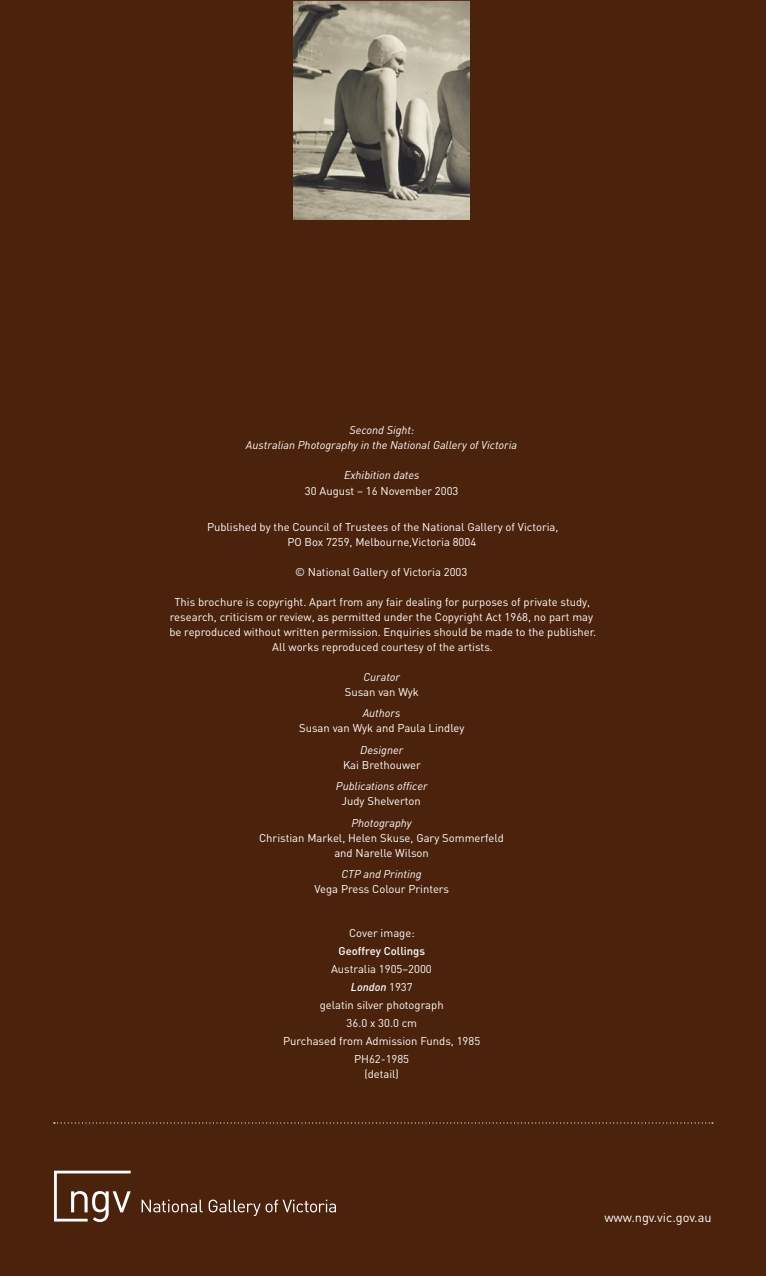
<style>
.page{position:relative;width:766px;height:1276px;background:#fff}
.page>*{position:absolute;margin:0;border:0;box-sizing:border-box;transform-origin:0 0}
.t1{font:12.75px "DIN";color:#fff}
.t2{font:11.25px/15px "DIN";color:#fff;text-align:center}
.body__REV{font:italic 11.25px/15px "DIN";color:#fff;text-align:center}
.s1{font-style:italic}
.s2{font-style:normal}
.s3{font-weight:500}
.s4{font-weight:500;font-style:italic}
</style>
<div class="page">
<div style="left:0;top:0;width:765px;height:1276px;background:#4b220c"></div>
<svg style="left:54px;top:1170px;width:77px;height:52px"></svg>
<svg style="left:141px;top:1199px;width:195px;height:17px"></svg>
<img style="left:293px;top:2px;width:177px;height:218px">
<svg style="left:54px;top:1122px;width:658px;height:1px"></svg>
<p class="body__REV" style="left:246px;top:423px;width:272px">Second Sight:<br>Australian Photography in the National Gallery of Victoria</p>
<p class="t2" style="left:305px;top:468px;width:155px"><span class="s1">Exhibition dates<br></span>30 August – 16 November 2003</p>
<p class="t2" style="left:207px;top:519px;width:353px">Published by the Council of Trustees of the National Gallery of Victoria,</p>
<p class="t2" style="left:287px;top:534px;width:190px">PO Box 7259, Melbourne,Victoria 8004</p>
<p class="t2" style="left:295px;top:564px;width:174px">© National Gallery of Victoria 2003</p>
<p class="t2" style="left:169px;top:594px;width:428px">This brochure is copyright. Apart from any fair dealing for purposes of private study, research, criticism or review, as permitted under the Copyright Act 1968, no part may be reproduced without written permission. Enquiries should be made to the publisher.<br>All works reproduced courtesy of the artists.</p>
<p class="t2" style="left:344px;top:669px;width:76px"><span class="s1">Curator<br></span>Susan van Wyk</p>
<p class="t2" style="left:299px;top:705px;width:167px"><span class="s1">Authors<br></span>Susan van Wyk and Paula Lindley</p>
<p class="t2" style="left:343px;top:742px;width:79px"><span class="s1">Designer<br></span>Kai Brethouwer</p>
<p class="body__REV" style="left:336px;top:778px;width:93px">Publications officer<br><span class="s2">Judy Shelverton</span></p>
<p class="t2" style="left:259px;top:814px;width:246px"><span class="s1">Photography<br></span>Christian Markel, Helen Skuse, Gary Sommerfeld and Narelle Wilson</p>
<p class="t2" style="left:314px;top:866px;width:136px"><span class="s1">CTP and Printing<br></span>Vega Press Colour Printers</p>
<p class="t2" style="left:283px;top:923px;width:198px;line-height:18px">Cover image:<br><span class="s3">Geoffrey Collings<br></span>Australia 1905–2000<br><span class="s4">London</span> 1937<br>gelatin silver photograph<br>36.0 x 30.0 cm<br>Purchased from Admission Funds, 1985<br>PH62-1985</p>
<p class="t2" style="left:364px;top:1065px;width:36px">(detail)</p>
<p class="t1" style="left:604px;top:1209px;width:109px">www.ngv.vic.gov.au</p>
</div>
